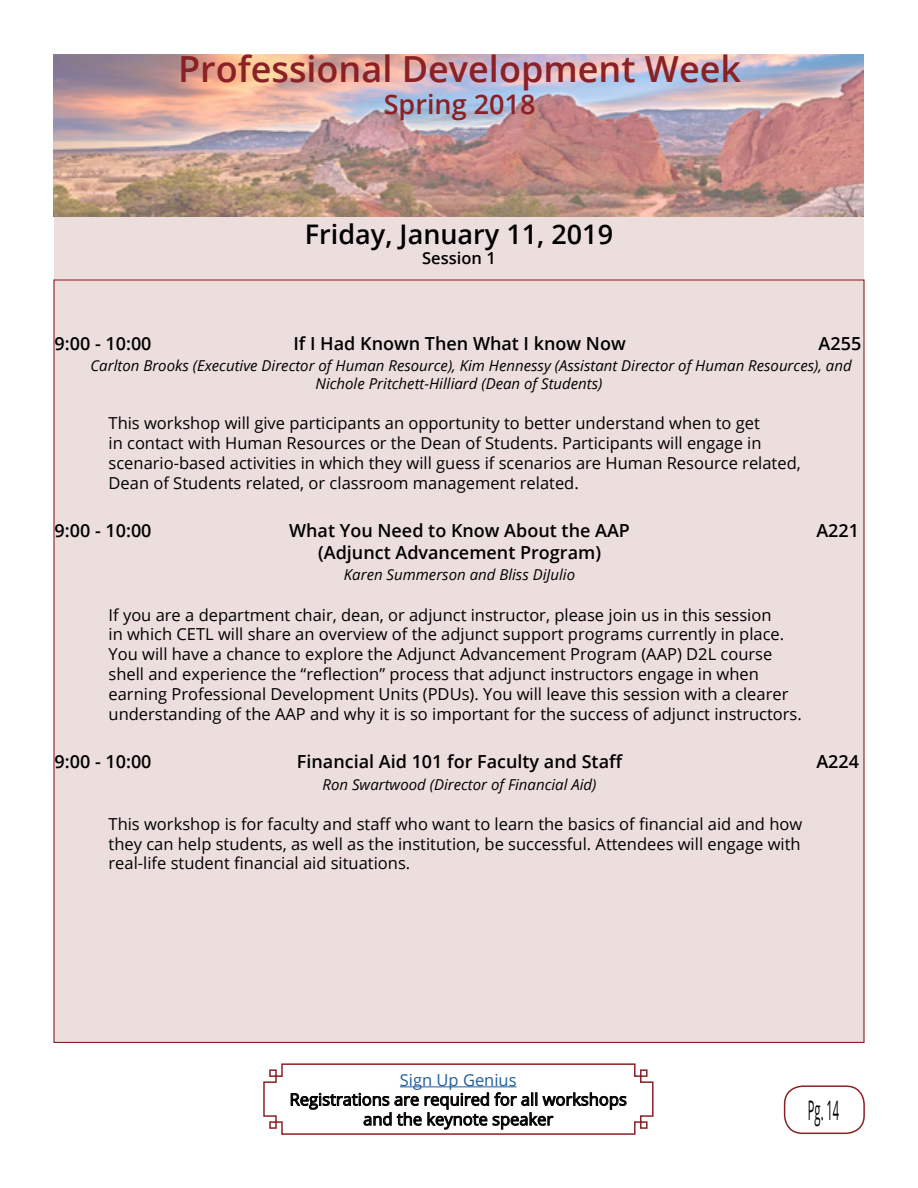
<style>
.page{position:relative;width:918px;height:1188px;background:#fff}
.page>*{position:absolute;margin:0;border:0;box-sizing:border-box;transform-origin:0 0}
.t1{font:600 36px "Open Sans";color:#8a2125}
.t2{font:600 27px "Open Sans";color:#000}
.t3{font:600 27px "Open Sans";color:#8a2125}
.t4{font:27px "Open Sans";color:#000;scale:.41 1}
.t5{font:600 18px "Open Sans";color:#000}
.t6{font:16.5px/19.8px "Open Sans";color:#000}
.t7{font:16.5px "Open Sans";color:#215e9e}
.t8{font:600 16.5px "Open Sans";color:#000}
.t9{font:italic 15px/18px "Open Sans";color:#000}
</style>
<div class="page">
<div style="left:784px;top:1085px;width:81px;height:49px;border:2px solid #8a2125;border-radius:18px"></div>
<img style="left:53px;top:54px;width:810px;height:163px">
<svg style="left:263px;top:1063px;width:391px;height:72px"></svg>
<div style="left:54px;top:217px;width:810px;height:62px;background:#eddede"></div>
<div style="left:54px;top:280px;width:810px;height:762px;background:#eddede"></div>
<h1 class="t1" style="left:178px;top:44px;width:564px">Professional Development Week</h1>
<h2 class="t3" style="left:384px;top:86px;width:153px">Spring 2018</h2>
<h2 class="t2" style="left:305px;top:216px;width:310px">Friday, January 11, 2019</h2>
<p class="t8" style="left:422px;top:247px;width:75px">Session 1</p>
<p class="t5" style="left:55px;top:331px;width:99px">9:00 - 10:00</p>
<p class="t5" style="left:293px;top:331px;width:334px">If I Had Known Then What I know Now</p>
<p class="t5" style="left:819px;top:331px;width:44px">A255</p>
<p class="t9" style="left:316px;top:356px;width:538px;text-indent:-225px">Carlton Brooks (Executive Director of Human Resource), Kim Hennessy (Assistant Director of Human Resources), and<br>Nichole Pritchett-Hilliard (Dean of Students)</p>
<p class="t6" style="left:109px;top:413px;width:694px">This workshop will give participants an opportunity to better understand when to get<br>in contact with Human Resources or the Dean of Students. Participants will engage in scenario-based activities in which they will guess if scenarios are Human Resource related, Dean of Students related, or classroom management related.</p>
<p class="t5" style="left:55px;top:518px;width:99px">9:00 - 10:00</p>
<p class="t5" style="left:289px;top:518px;width:342px">What You Need to Know About the AAP</p>
<p class="t5" style="left:816px;top:518px;width:44px">A221</p>
<p class="t5" style="left:318px;top:540px;width:284px">(Adjunct Advancement Program)</p>
<p class="t9" style="left:344px;top:566px;width:233px">Karen Summerson and Bliss DiJulio</p>
<p class="t6" style="left:109px;top:604px;width:695px">If you are a department chair, dean, or adjunct instructor, please join us in this session<br>in which CETL will share an overview of the adjunct support programs currently in place.<br>You will have a chance to explore the Adjunct Advancement Program (AAP) D2L course shell and experience the “reflection” process that adjunct instructors engage in when earning Professional Development Units (PDUs). You will leave this session with a clearer understanding of the AAP and why it is so important for the success of adjunct instructors.</p>
<p class="t5" style="left:55px;top:749px;width:99px">9:00 - 10:00</p>
<p class="t5" style="left:297px;top:749px;width:328px">Financial Aid 101 for Faculty and Staff</p>
<p class="t5" style="left:816px;top:749px;width:44px">A224</p>
<p class="t9" style="left:323px;top:775px;width:275px">Ron Swartwood (Director of Financial Aid)</p>
<p class="t6" style="left:109px;top:813px;width:695px;text-align:justify">This workshop is for faculty and staff who want to learn the basics of financial aid and how they can help students, as well as the institution, be successful. Attendees will engage with real-life student financial aid situations.</p>
<p class="t7" style="left:400px;top:1068px;width:118px">Sign Up Genius</p>
<p class="t6" style="left:290px;top:1089px;width:339px;text-align:center">Registrations are required for all workshops and the keynote speaker</p>
<h2 class="t4" style="left:808px;top:1092px;width:78px">Pg. 14</h2>
</div>
